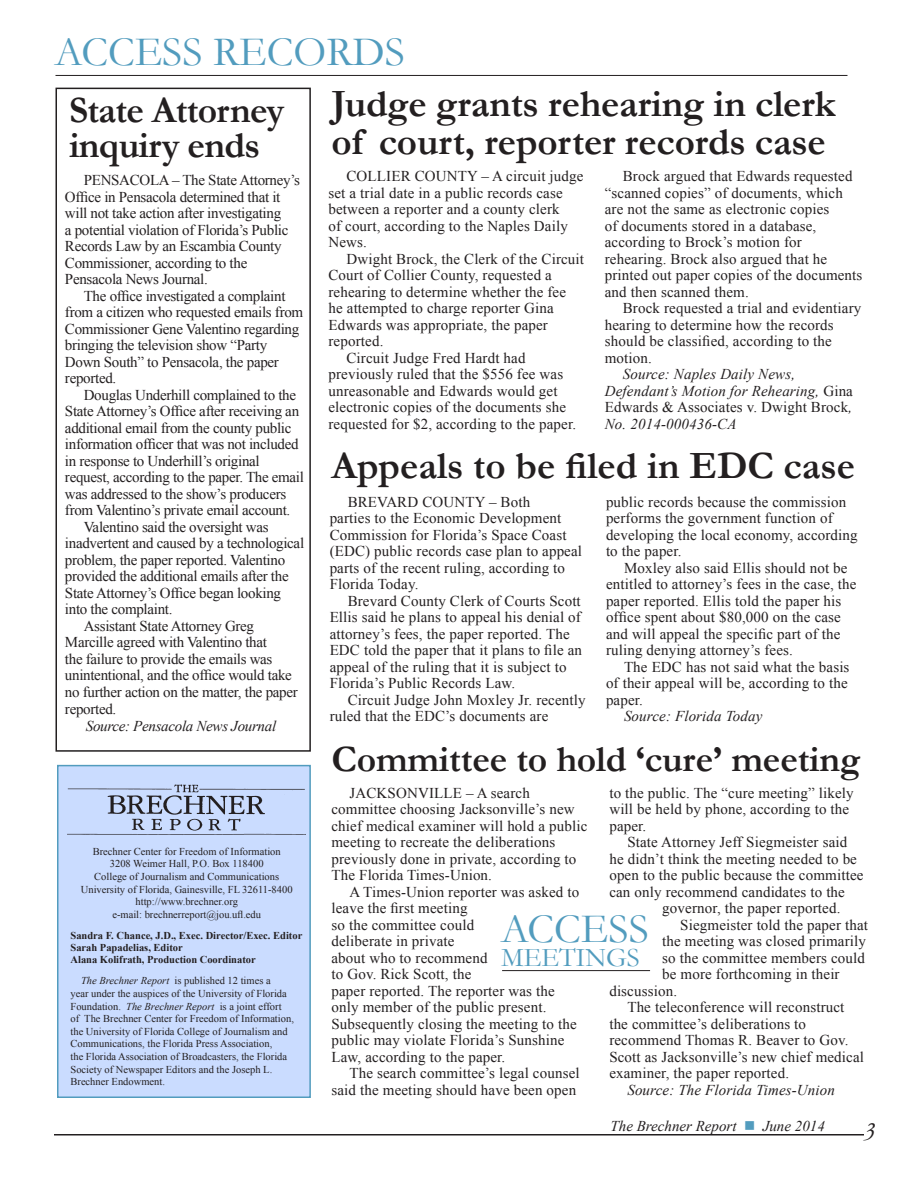
<style>
.page{position:relative;width:918px;height:1188px;background:#fff}
.page>*{position:absolute;margin:0;border:0;box-sizing:border-box;transform-origin:0 0}
.t1{font:42px "Garamond";color:#529cbe}
.Headline_26{font:700 39px/37.5px "Garamond";letter-spacing:-.005em;color:#231f20}
.Headline_26-2{font:700 37.5px/34.5px "Garamond";letter-spacing:-.005em;color:#231f20}
.t2{font:27px "Garamond";color:#529cbe}
.t3{font:italic 27px "Garamond";color:#231f20}
.t4{font:15px/16.5px "Times New Roman";letter-spacing:.01em;color:#231f20}
.t5{font:15px/16.5px "Times New Roman";letter-spacing:-.02em;color:#231f20}
.t6{font:italic 15px/16.5px "Times New Roman";letter-spacing:.01em;color:#231f20}
.t7{font:italic 15px "Times New Roman";letter-spacing:-.02em;color:#231f20}
.t8{font:10.5px/12.6px "Times New Roman";color:#231f20}
.t9{font:700 10.5px "Times New Roman";color:#231f20}
.s1{font-style:italic}
.s2{font-style:normal}
.s3{color:#529cbe}
</style>
<div class="page">
<div style="left:56px;top:88px;width:255px;height:664px;border:2px solid #231f20"></div>
<hr style="left:54px;top:1134px;width:810px;height:2px;background:#231f20">
<div style="left:57px;top:765px;width:254px;height:333px;background:#cadcff;border:2px solid #529cbe"></div>
<img style="left:68px;top:784px;width:238px;height:51px">
<hr style="left:56px;top:75px;width:792px;height:1px;background:#231f20">
<hr style="left:502px;top:970px;width:148px;height:1px;background:#231f20">
<p class="t1" style="left:55px;top:23px;width:352px">ACCESS RECORDS</p>
<p class="Headline_26-2" style="left:69px;top:93px;width:217px">State Attorney inquiry ends</p>
<p class="Headline_26" style="left:332px;top:85px;width:506px">Judge grants rehearing in clerk of court, reporter records case</p>
<p class="t5" style="left:65px;top:172px;width:237px;text-indent:19px">PENSACOLA – The State Attorney’s Office in Pensacola determined that it will not take action after investigating<br>a potential violation of Florida’s Public Records Law by an Escambia County Commissioner, according to the Pensacola News Journal.</p>
<p class="t5" style="left:65px;top:287px;width:240px;text-indent:19px">The office investigated a complaint from a citizen who requested emails from Commissioner Gene Valentino regarding bringing the television show “Party Down South” to Pensacola, the paper reported.</p>
<p class="t5" style="left:65px;top:386px;width:241px;text-indent:19px">Douglas Underhill complained to the State Attorney’s Office after receiving an additional email from the county public information officer that was not included in response to Underhill’s original request, according to the paper. The email was addressed to the show’s producers from Valentino’s private email account.</p>
<p class="t5" style="left:65px;top:518px;width:241px;text-indent:19px">Valentino said the oversight was inadvertent and caused by a technological problem, the paper reported. Valentino provided the additional emails after the State Attorney’s Office began looking into the complaint.</p>
<p class="t5" style="left:65px;top:617px;width:234px;text-indent:19px">Assistant State Attorney Greg<br>Marcille agreed with Valentino that<br>the failure to provide the emails was unintentional, and the office would take no further action on the matter, the paper reported.</p>
<p class="t7" style="left:86px;top:715px;width:192px">Source: Pensacola News Journal</p>
<p class="t8" style="left:93px;top:845px;width:190px">Brechner Center for Freedom of Information</p>
<p class="t8" style="left:110px;top:857px;width:155px">3208 Weimer Hall, P.O. Box 118400</p>
<p class="t8" style="left:94px;top:870px;width:186px">College of Journalism and Communications</p>
<p class="t8" style="left:81px;top:883px;width:213px">University of Florida, Gainesville, FL 32611-8400</p>
<p class="t8" style="left:136px;top:895px;width:104px">http://www.brechner.org</p>
<p class="t8" style="left:112px;top:908px;width:150px">e-mail: brechnerreport@jou.ufl.edu</p>
<p class="t9" style="left:70px;top:928px;width:233px">Sandra F. Chance, J.D., Exec. Director/Exec. Editor</p>
<p class="t9" style="left:70px;top:940px;width:114px">Sarah Papadelias, Editor</p>
<p class="t9" style="left:70px;top:952px;width:187px">Alana Kolifrath, Production Coordinator</p>
<p class="t8" style="left:70px;top:974px;width:225px;text-indent:10px"><span class="s1">The Brechner Report</span> is published 12 times a<br>year under the auspices of the University of Florida Foundation. <span class="s1">The Brechner Report</span> is a joint effort<br>of The Brechner Center for Freedom of Information, the University of Florida College of Journalism and Communications, the Florida Press Association,<br>the Florida Association of Broadcasters, the Florida Society of Newspaper Editors and the Joseph L.<br>Brechner Endowment.</p>
<p class="t4" style="left:328px;top:168px;width:257px;text-indent:18px">COLLIER COUNTY – A circuit judge set a trial date in a public records case between a reporter and a county clerk<br>of court, according to the Naples Daily<br>News.</p>
<p class="t4" style="left:328px;top:250px;width:257px;text-indent:18px">Dwight Brock, the Clerk of the Circuit<br>Court of Collier County, requested a rehearing to determine whether the fee he attempted to charge reporter Gina<br>Edwards was appropriate, the paper reported.</p>
<p class="t4" style="left:328px;top:349px;width:249px;text-indent:18px">Circuit Judge Fred Hardt had previously ruled that the $556 fee was unreasonable and Edwards would get electronic copies of the documents she requested for $2, according to the paper.</p>
<p class="t4" style="left:605px;top:168px;width:259px;text-indent:18px">Brock argued that Edwards requested “scanned copies” of documents, which are not the same as electronic copies<br>of documents stored in a database, according to Brock’s motion for rehearing. Brock also argued that he printed out paper copies of the documents and then scanned them.</p>
<p class="t4" style="left:605px;top:300px;width:258px;text-indent:18px">Brock requested a trial and evidentiary hearing to determine how the records should be classified, according to the motion.</p>
<p class="t6" style="left:605px;top:366px;width:250px;text-indent:18px">Source: Naples Daily News,<br>Defendant’s Motion for Rehearing, <span class="s2">Gina<br>Edwards &amp; Associates v. Dwight Brock</span>,<br>No. 2014-000436-CA</p>
<p class="Headline_26" style="left:332px;top:447px;width:525px">Appeals to be filed in EDC case</p>
<p class="t4" style="left:330px;top:493px;width:254px;text-indent:18px">BREVARD COUNTY – Both<br>parties to the Economic Development<br>Commission for Florida’s Space Coast (EDC) public records case plan to appeal parts of the recent ruling, according to<br>Florida Today.</p>
<p class="t4" style="left:330px;top:592px;width:254px;text-indent:18px">Brevard County Clerk of Courts Scott Ellis said he plans to appeal his denial of attorney’s fees, the paper reported. The EDC told the paper that it plans to file an appeal of the ruling that it is subject to Florida’s Public Records Law.</p>
<p class="t4" style="left:330px;top:691px;width:258px;text-indent:18px">Circuit Judge John Moxley Jr. recently ruled that the EDC’s documents are</p>
<p class="t4" style="left:606px;top:493px;width:253px">public records because the commission performs the government function of developing the local economy, according to the paper.</p>
<p class="t4" style="left:606px;top:559px;width:252px;text-indent:18px">Moxley also said Ellis should not be entitled to attorney’s fees in the case, the paper reported. Ellis told the paper his office spent about $80,000 on the case and will appeal the specific part of the ruling denying attorney’s fees.</p>
<p class="t4" style="left:606px;top:658px;width:245px;text-align:justify;text-indent:18px">The EDC has not said what the basis of their appeal will be, according to the paper.</p>
<p class="t6" style="left:624px;top:708px;width:140px">Source: Florida Today</p>
<p class="Headline_26-2" style="left:332px;top:742px;width:530px">Committee to hold ‘cure’ meeting</p>
<p class="t4" style="left:332px;top:784px;width:257px;text-indent:18px">JACKSONVILLE – A search committee choosing Jacksonville’s new chief medical examiner will hold a public meeting to recreate the deliberations previously done in private, according to The Florida Times-Union.</p>
<p class="t4" style="left:332px;top:883px;width:249px;text-indent:18px">A Times-Union reporter was asked to leave the first meeting<br>so the committee could<br>deliberate in private<br>about who to recommend<br>to Gov. Rick Scott, the<br>paper reported. The reporter was the only member of the public present.<br>Subsequently closing the meeting to the public may violate Florida’s Sunshine<br>Law, according to the paper.</p>
<p class="t4" style="left:332px;top:1065px;width:250px;text-align:right">The search committee’s legal counsel said the meeting should have been open</p>
<p class="t4" style="left:609px;top:784px;width:246px">to the public. The “cure meeting” likely will be held by phone, according to the paper.</p>
<p class="t4" style="left:627px;top:834px;width:221px">State Attorney Jeff Siegmeister said</p>
<p class="t4" style="left:609px;top:850px;width:249px">he didn’t think the meeting needed to be</p>
<p class="t4" style="left:609px;top:867px;width:256px">open to the public because the committee</p>
<p class="t4" style="left:609px;top:883px;width:237px">can only recommend candidates to the</p>
<p class="t4" style="left:662px;top:900px;width:180px">governor, the paper reported.</p>
<p class="t4" style="left:680px;top:916px;width:189px">Siegmeister told the paper that</p>
<p class="t4" style="left:662px;top:933px;width:205px">the meeting was closed primarily</p>
<p class="t4" style="left:662px;top:949px;width:204px">so the committee members could</p>
<p class="t4" style="left:662px;top:966px;width:179px">be more forthcoming in their</p>
<p class="t4" style="left:609px;top:982px;width:69px">discussion.</p>
<p class="t4" style="left:609px;top:999px;width:256px;text-indent:18px">The teleconference will reconstruct the committee’s deliberations to recommend Thomas R. Beaver to Gov.<br>Scott as Jacksonville’s new chief medical examiner, the paper reported.</p>
<p class="t6" style="left:627px;top:1081px;width:209px">Source: The Florida Times-Union</p>
<p class="t1" style="left:501px;top:901px;width:149px">ACCESS</p>
<p class="t2" style="left:501px;top:940px;width:140px">MEETINGS</p>
<p class="t6" style="left:610px;top:1117px;width:216px">The Brechner Report <span class="s3">■</span> June 2014</p>
<p class="t3" style="left:863px;top:1114px;width:14px">3</p>
</div>
